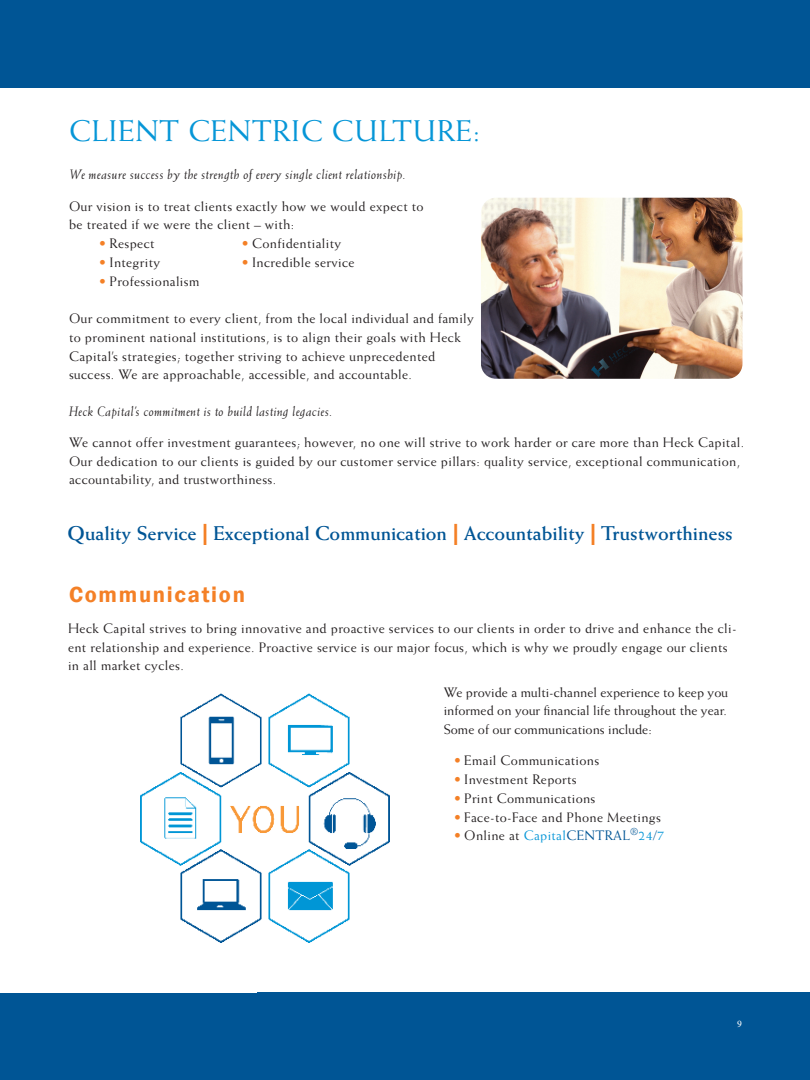
<style>
.page{position:relative;width:810px;height:1080px;background:#fff}
.page>*{position:absolute;margin:0;border:0;box-sizing:border-box;transform-origin:0 0}
.t1{font:30px "Weiss Std";letter-spacing:.03em;color:#0696d7}
.t2{font:800 30px "Weiss Std";color:#f48026}
.t3{font:600 22.5px "Franklin Gothic";letter-spacing:.075em;color:#f48026}
.t4{font:700 20px "Weiss Std";color:#005595}
.t5{font:13.75px/18.8px "Weiss Std";letter-spacing:.025em;color:#231f20}
.t6{font:italic 13.75px "Weiss Std";letter-spacing:.025em;color:#231f20}
.t7{font:13.75px "Weiss Std";letter-spacing:.025em;color:#0696d7}
.t8{font:10px "Minion Pro";color:#fff}
.s1{color:#f48026}
.s2{color:#231f20}
.s3{color:#005595}
</style>
<div class="page">
<div style="left:0;top:38px;width:604px;height:50px;background:#005595"></div>
<div style="left:257px;top:0;width:553px;height:87px;background:#005595"></div>
<div style="left:0;top:0;width:810px;height:39px;background:#005595"></div>
<div style="left:0;top:1031px;width:602px;height:49px;background:#005595"></div>
<div style="left:257px;top:993px;width:553px;height:87px;background:#005595"></div>
<div style="left:0;top:993px;width:810px;height:39px;background:#005595"></div>
<img style="left:481px;top:198px;width:261px;height:181px">
<img style="left:141px;top:693px;width:248px;height:249px">
<p class="t1" style="left:69px;top:114px;width:413px">CLIENT CENTRIC CULTURE:</p>
<p class="t6" style="left:69px;top:167px;width:338px">We measure success by the strength of every single client relationship.</p>
<p class="t5" style="left:69px;top:196px;width:356px">Our vision is to treat clients exactly how we would expect to</p>
<p class="t5" style="left:69px;top:215px;width:227px">be treated if we were the client – with:</p>
<p class="t5" style="left:99px;top:234px;width:57px"><span class="s1">•</span> Respect</p>
<p class="t5" style="left:242px;top:234px;width:101px"><span class="s1">•</span> Confidentiality</p>
<p class="t5" style="left:99px;top:253px;width:62px"><span class="s1">•</span> Integrity</p>
<p class="t5" style="left:242px;top:253px;width:114px"><span class="s1">•</span> Incredible service</p>
<p class="t5" style="left:99px;top:271px;width:102px"><span class="s1">•</span> Professionalism</p>
<p class="t5" style="left:69px;top:309px;width:407px">Our commitment to every client, from the local individual and family to prominent national institutions, is to align their goals with Heck<br>Capital’s strategies; together striving to achieve unprecedented</p>
<p class="t5" style="left:69px;top:365px;width:344px">success. We are approachable, accessible, and accountable.</p>
<p class="t6" style="left:69px;top:403px;width:265px">Heck Capital’s commitment is to build lasting legacies.</p>
<p class="t5" style="left:69px;top:433px;width:677px">We cannot offer investment guarantees; however, no one will strive to work harder or care more than Heck Capital.<br>Our dedication to our clients is guided by our customer service pillars: quality service, exceptional communication, accountability, and trustworthiness.</p>
<h3 class="t4" style="left:68px;top:521px;width:667px">Quality Service Exceptional Communication Accountability Trustworthiness</h3>
<p class="t2" style="left:202px;top:517px;width:8px">|</p>
<p class="t2" style="left:453px;top:517px;width:8px">|</p>
<p class="t2" style="left:590px;top:517px;width:8px">|</p>
<p class="t3" style="left:69px;top:580px;width:177px">Communication</p>
<p class="t5" style="left:68px;top:619px;width:670px">Heck Capital strives to bring innovative and proactive services to our clients in order to drive and enhance the cli&shy;ent relationship and experience. Proactive service is our major focus, which is why we proudly engage our clients in all market cycles.</p>
<p class="t5" style="left:444px;top:682px;width:286px;text-align:justify">We provide a multi-channel experience to keep you informed on your financial life throughout the year.<br>Some of our communications include:</p>
<p class="t5" style="left:454px;top:751px;width:147px"><span class="s1">•</span> Email Communications</p>
<p class="t5" style="left:454px;top:770px;width:124px"><span class="s1">•</span> Investment Reports</p>
<p class="t5" style="left:454px;top:789px;width:143px"><span class="s1">•</span> Print Communications</p>
<p class="t5" style="left:454px;top:807px;width:208px"><span class="s1">•</span> Face-to-Face and Phone Meetings</p>
<p class="t7" style="left:454px;top:828px;width:212px"><span class="s1">•</span> <span class="s2">Online at</span> Capital<span class="s3">CENTRAL</span><sup>®</sup>24<span class="s3">/</span>7</p>
<p class="t8" style="left:737px;top:1017px;width:6px">9</p>
</div>
